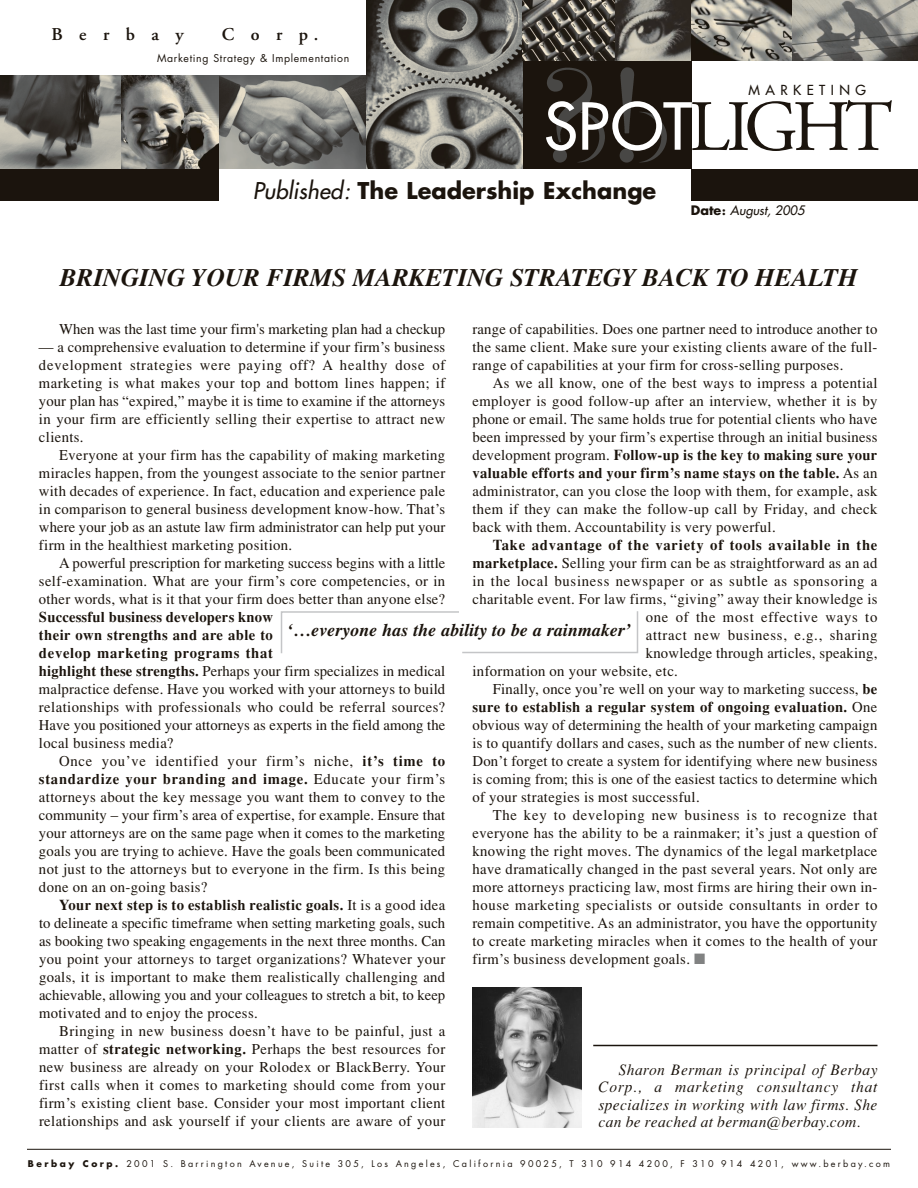
<style>
.page{position:relative;width:918px;height:1188px;background:#fff}
.page>*{position:absolute;margin:0;border:0;box-sizing:border-box;transform-origin:0 0}
.t1{font:72px "Adobe Garamond";letter-spacing:-.075em;color:#1b140d}
.t2{font:italic 700 25.5px "Times";letter-spacing:-.01em;color:#1b140d}
.t3{font:700 22.5px "Futura";color:#1b140d}
.t4{font:italic 700 18px "Times";color:#1b140d}
.t5{font:600 18px "Adobe Garamond";letter-spacing:.92em;color:#1b140d}
.t6{font:italic 15.75px/17.2px "Times";letter-spacing:.025em;color:#1b140d;text-align:justify}
.t7{font:15px/18px "Times";letter-spacing:.025em;color:#1b140d;text-align:justify}
.t8{font:15px "Times";letter-spacing:.05em;color:#1b140d}
.t9{font:15px "Times";color:#1b140d}
.t10{font:700 15px "Times";letter-spacing:.025em;color:#1b140d}
.t11{font:700 15px "Times";letter-spacing:.05em;color:#1b140d}
.t12{font:13.5px "Futura";letter-spacing:.405em;color:#1b140d}
.t13{font:italic 12.75px "Futura";color:#1b140d}
.t14{font:10.5px "Futura";letter-spacing:.06em;color:#1b140d}
.t15{font:9px "Futura";letter-spacing:.25em;color:#1b140d}
.s1{font-family:"Futura";font-size:63px;color:#fff}
.s2{font-weight:400;font-style:italic}
.s3{font-weight:700;font-style:normal}
.s4{font-weight:700;font-style:normal;font-size:10.5px}
.s5{font-weight:700}
.s6{font-weight:400}
.s7{color:#818282}
</style>
<div class="page">
<div style="left:522px;top:61px;width:170px;height:108px;background:#1b140d"></div>
<img style="left:0;top:75px;width:121px;height:94px">
<svg style="left:219px;top:75px;width:147px;height:94px;background:#7a7a75"></svg>
<img style="left:366px;top:0;width:156px;height:169px">
<img style="left:614px;top:0;width:77px;height:61px">
<svg style="left:691px;top:0;width:101px;height:61px;background:#89867d"></svg>
<svg style="left:522px;top:0;width:92px;height:61px;background:#59554d"></svg>
<svg style="left:792px;top:0;width:126px;height:61px;background:#898882"></svg>
<div style="left:692px;top:169px;width:226px;height:32px;background:#1b140d"></div>
<svg style="left:121px;top:75px;width:98px;height:94px;background:#73706a"></svg>
<hr style="left:27px;top:1149px;width:864px;height:1px;background:#1b140d">
<div style="left:0;top:169px;width:219px;height:32px;background:#1b140d"></div>
<img style="left:535px;top:59px;width:139px;height:104px">
<img style="left:473px;top:988px;width:108px;height:139px">
<hr style="left:593px;top:1045px;width:285px;height:1px;background:#1b140d">
<svg style="left:280px;top:611px;width:359px;height:43px"></svg>
<p class="t5" style="left:51px;top:27px;width:134px">Berbay</p>
<p class="t5" style="left:222px;top:27px;width:98px">Corp.</p>
<p class="t14" style="left:157px;top:53px;width:194px">Marketing Strategy &amp; Implementation</p>
<p class="t12" style="left:749px;top:83px;width:119px">MARKETING</p>
<h1 class="t1" style="left:544px;top:98px;width:350px"><span class="s1">SPOT</span>LIGHT</h1>
<h3 class="t3" style="left:253px;top:180px;width:405px"><span class="s2">Published:</span> The Leadership Exchange</h3>
<p class="t13" style="left:691px;top:204px;width:115px"><span class="s3">Date</span><span class="s4">:</span> August, 2005</p>
<h2 class="t2" style="left:60px;top:268px;width:800px">BRINGING YOUR FIRMS MARKETING STRATEGY BACK TO HEALTH</h2>
<p class="t7" style="left:473px;top:322px;width:407px">range of capabilities. Does one partner need to introduce another to the same client. Make sure your existing clients aware of the full&shy;range of capabilities at your firm for cross-selling purposes.</p>
<p class="t7" style="left:473px;top:376px;width:407px;text-indent:20px">As we all know, one of the best ways to impress a potential employer is good follow-up after an interview, whether it is by phone or email. The same holds true for potential clients who have been impressed by your firm’s expertise through an initial business development program. <span class="s5">Follow-up is the key to making sure your valuable efforts and your firm’s name stays on the table.</span> As an administrator, can you close the loop with them, for example, ask them if they can make the follow-up call by Friday, and check back with them. Accountability is very powerful.</p>
<p class="t11" style="left:493px;top:540px;width:386px">Take advantage of the variety of tools available in the</p>
<p class="t7" style="left:473px;top:556px;width:406px"><span class="s5">marketplace.</span> Selling your firm can be as straightforward as an ad</p>
<p class="t8" style="left:473px;top:576px;width:406px">in the local business newspaper or as subtle as sponsoring a</p>
<p class="t7" style="left:473px;top:592px;width:407px">charitable event. For law firms, “giving” away their knowledge is</p>
<p class="t8" style="left:646px;top:612px;width:233px">one of the most effective ways to</p>
<p class="t8" style="left:646px;top:630px;width:233px">attract new business, e.g., sharing</p>
<p class="t7" style="left:646px;top:646px;width:233px">knowledge through articles, speaking,</p>
<p class="t7" style="left:473px;top:664px;width:207px">information on your website, etc.</p>
<p class="t7" style="left:493px;top:682px;width:386px">Finally, once you’re well on your way to marketing success, <span class="s5">be</span></p>
<p class="t10" style="left:473px;top:702px;width:406px">sure to establish a regular system of ongoing evaluation. <span class="s6">One</span></p>
<p class="t7" style="left:473px;top:718px;width:406px">obvious way of determining the health of your marketing campaign</p>
<p class="t7" style="left:473px;top:736px;width:407px">is to quantify dollars and cases, such as the number of new clients.</p>
<p class="t7" style="left:473px;top:754px;width:407px">Don’t forget to create a system for identifying where new business</p>
<p class="t7" style="left:473px;top:772px;width:407px">is coming from; this is one of the easiest tactics to determine which</p>
<p class="t7" style="left:473px;top:790px;width:229px">of your strategies is most successful.</p>
<p class="t8" style="left:493px;top:810px;width:386px">The key to developing new business is to recognize that</p>
<p class="t7" style="left:473px;top:826px;width:406px">everyone has the ability to be a rainmaker; it’s just a question of</p>
<p class="t7" style="left:473px;top:844px;width:406px">knowing the right moves. The dynamics of the legal marketplace</p>
<p class="t7" style="left:473px;top:862px;width:406px">have dramatically changed in the past several years. Not only are</p>
<p class="t7" style="left:473px;top:880px;width:407px">more attorneys practicing law, most firms are hiring their own in-</p>
<p class="t7" style="left:473px;top:898px;width:406px">house marketing specialists or outside consultants in order to</p>
<p class="t7" style="left:473px;top:916px;width:406px">remain competitive. As an administrator, you have the opportunity</p>
<p class="t7" style="left:473px;top:934px;width:407px">to create marketing miracles when it comes to the health of your</p>
<p class="t7" style="left:473px;top:952px;width:234px">firm’s business development goals. <span class="s7">■</span></p>
<p class="t9" style="left:59px;top:324px;width:388px">When was the last time your firm's marketing plan had a checkup</p>
<p class="t7" style="left:39px;top:340px;width:408px">— a comprehensive evaluation to determine if your firm’s business development strategies were paying off? A healthy dose of marketing is what makes your top and bottom lines happen; if your plan has “expired,” maybe it is time to examine if the attorneys in your firm are efficiently selling their expertise to attract new clients.</p>
<p class="t7" style="left:39px;top:448px;width:408px;text-indent:20px">Everyone at your firm has the capability of making marketing miracles happen, from the youngest associate to the senior partner with decades of experience. In fact, education and experience pale in comparison to general business development know-how. That’s where your job as an astute law firm administrator can help put your firm in the healthiest marketing position.</p>
<p class="t7" style="left:39px;top:556px;width:408px;text-indent:20px">A powerful prescription for marketing success begins with a little self-examination. What are your firm’s core competencies, or in other words, what is it that your firm does better than anyone else?</p>
<p class="t7" style="left:39px;top:610px;width:408px;text-align:left"><span class="s5">Successful business developers know<br>their own strengths and are able to<br>develop marketing programs that<br>highlight these strengths.</span> Perhaps your firm specializes in medical malpractice defense. Have you worked with your attorneys to build relationships with professionals who could be referral sources?<br>Have you positioned your attorneys as experts in the field among the local business media?</p>
<p class="t7" style="left:39px;top:754px;width:408px;text-indent:20px">Once you’ve identified your firm’s niche, <span class="s5">it’s time to standardize your branding and image.</span> Educate your firm’s attorneys about the key message you want them to convey to the community – your firm’s area of expertise, for example. Ensure that your attorneys are on the same page when it comes to the marketing goals you are trying to achieve. Have the goals been communicated not just to the attorneys but to everyone in the firm. Is this being done on an on-going basis?</p>
<p class="t7" style="left:39px;top:898px;width:408px;text-indent:20px"><span class="s5">Your next step is to establish realistic goals.</span> It is a good idea to delineate a specific timeframe when setting marketing goals, such as booking two speaking engagements in the next three months. Can you point your attorneys to target organizations? Whatever your goals, it is important to make them realistically challenging and achievable, allowing you and your colleagues to stretch a bit, to keep motivated and to enjoy the process.</p>
<p class="t7" style="left:39px;top:1024px;width:408px;text-indent:20px">Bringing in new business doesn’t have to be painful, just a matter of <span class="s5">strategic networking.</span> Perhaps the best resources for new business are already on your Rolodex or BlackBerry. Your first calls when it comes to marketing should come from your firm’s existing client base. Consider your most important client relationships and ask yourself if your clients are aware of your</p>
<p class="t4" style="left:287px;top:624px;width:346px">‘…everyone has the ability to be a rainmaker’</p>
<p class="t6" style="left:598px;top:1063px;width:281px;text-indent:20px">Sharon Berman is principal of Berbay Corp., a marketing consultancy that specializes in working with law firms. She can be reached at berman@berbay.com.</p>
<p class="t15" style="left:28px;top:1160px;width:864px"><span class="s5">Berbay Corp.</span> 2001 S. Barrington Avenue, Suite 305, Los Angeles, California 90025, T 310 914 4200, F 310 914 4201, www.berbay.com</p>
</div>
